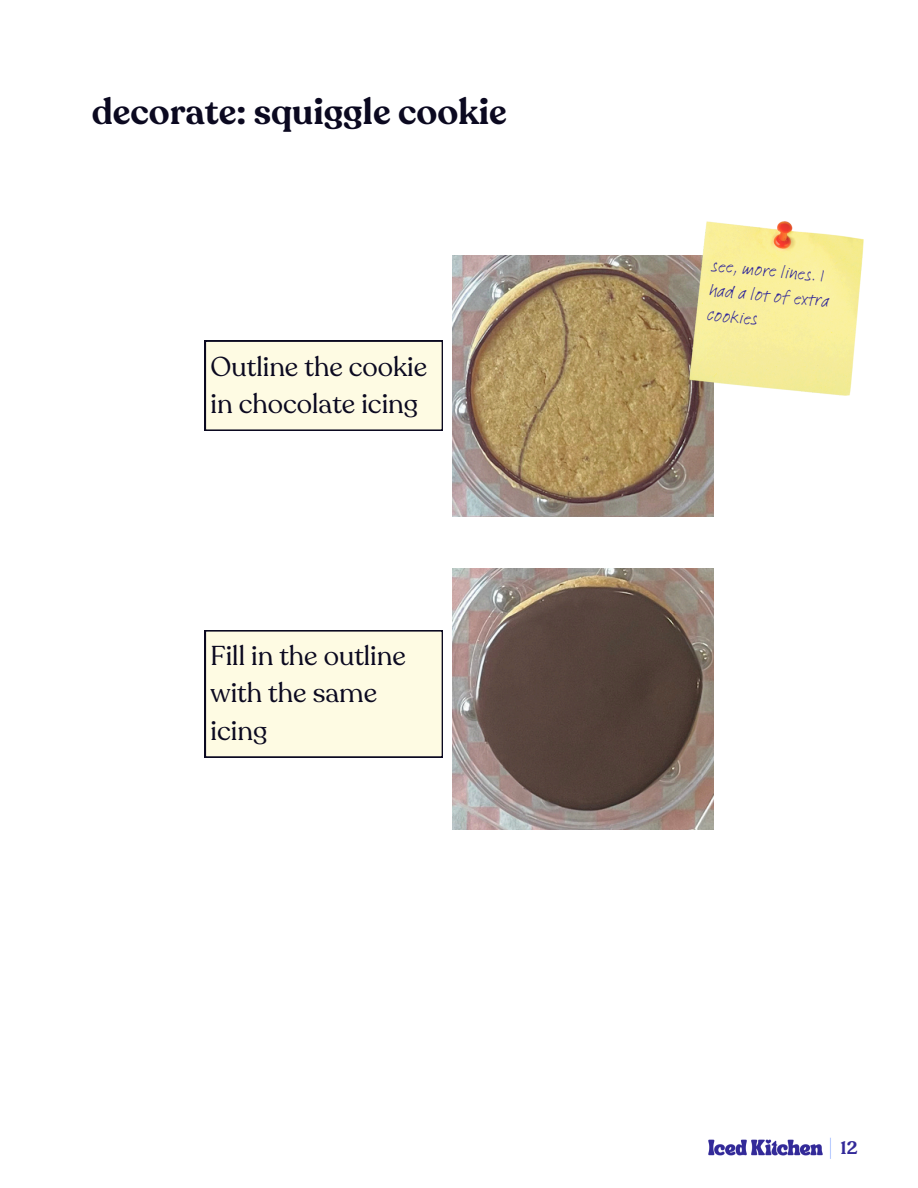
<style>
.page{position:relative;width:918px;height:1188px;background:#fff}
.page>*{position:absolute;margin:0;border:0;box-sizing:border-box;transform-origin:0 0}
.t1{font:600 36px "Recoleta";color:#0b0920}
.t2{font:27px/37.2px "Recoleta";color:#0b0920}
.t3{font:18px/24.6px "Feltpen Com";color:#332a99}
.t4{font:600 18px "Recoleta";color:#332a99}
</style>
<div class="page">
<img style="left:708px;top:1139px;width:115px;height:17px">
<svg style="left:830px;top:1138px;width:1px;height:21px"></svg>
<img style="left:452px;top:255px;width:261px;height:261px">
<img style="left:452px;top:569px;width:261px;height:261px">
<div style="left:205px;top:341px;width:237px;height:90px;background:#fefbe3"></div>
<div style="left:205px;top:630px;width:237px;height:127px;background:#fefbe3"></div>
<img style="left:689px;top:222px;width:175px;height:173px">
<h2 class="t1" style="left:92px;top:88px;width:417px">decorate: squiggle cookie</h2>
<p class="t2" style="left:211px;top:348px;width:218px">Outline the cookie in chocolate icing</p>
<p class="t2" style="left:211px;top:638px;width:197px">Fill in the outline with the same icing</p>
<p class="t3" style="left:712px;top:253px;width:122px;rotate:5deg">see, more lines. I had a lot of extra cookies</p>
<h1 class="t4" style="left:841px;top:1136px;width:19px">12</h1>
</div>
